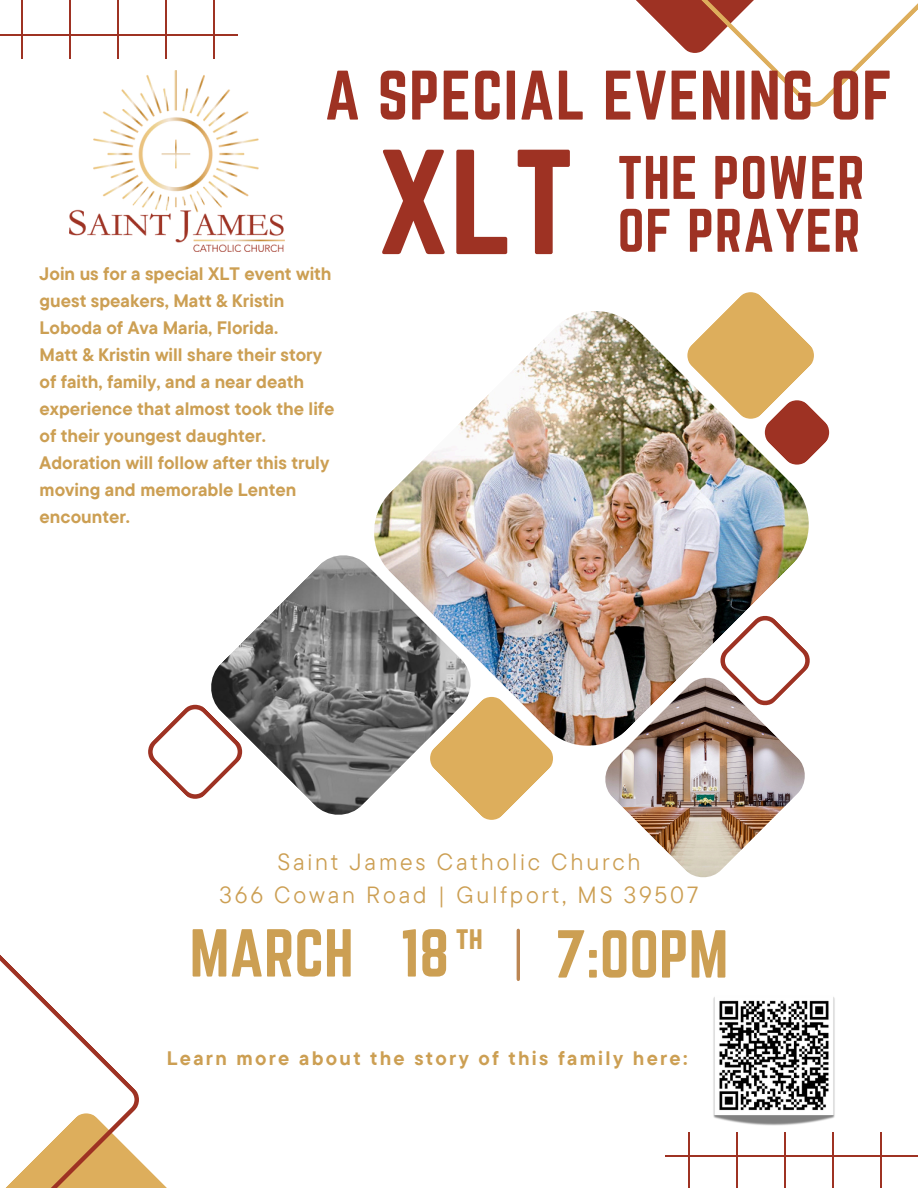
<style>
.page{position:relative;width:918px;height:1188px;background:#fff}
.page>*{position:absolute;margin:0;border:0;box-sizing:border-box;transform-origin:0 0}
.t1{font:130.5px "Norwester";color:#9e3223}
.t2{font:61.2px "Norwester";letter-spacing:.015em;color:#9e3223}
.t3{font:59.25px "Norwester";color:#cc9f53}
.t4{font:53.7px/52.8px "Norwester";letter-spacing:.015em;color:#9e3223}
.t5{font:28.2px "Norwester";color:#cc9f53}
.t6{font:23.4px/32.7px "TT Commons Pro";letter-spacing:.12em;color:#cc9f53;text-align:center}
.t7{font:700 19.5px "TT Commons Pro";letter-spacing:.12em;color:#cc9f53}
.t8{font:700 18px/27px "TT Commons Pro";color:#cc9f53}
</style>
<div class="page">
<img style="left:374px;top:311px;width:435px;height:435px">
<img style="left:211px;top:552px;width:263px;height:263px">
<img style="left:603px;top:678px;width:204px;height:199px">
<svg style="left:430px;top:697px;width:123px;height:123px"></svg>
<svg style="left:148px;top:705px;width:94px;height:94px"></svg>
<svg style="left:636px;top:0;width:282px;height:107px"></svg>
<svg style="left:719px;top:614px;width:91px;height:93px"></svg>
<svg style="left:0;top:955px;width:167px;height:233px"></svg>
<svg style="left:687px;top:292px;width:142px;height:173px"></svg>
<hr style="left:213px;top:0;width:1px;height:59px;background:#9e3223">
<hr style="left:165px;top:0;width:1px;height:59px;background:#9e3223">
<hr style="left:117px;top:0;width:1px;height:59px;background:#9e3223">
<hr style="left:69px;top:0;width:1px;height:59px;background:#9e3223">
<hr style="left:21px;top:0;width:1px;height:59px;background:#9e3223">
<hr style="left:0;top:35px;width:238px;height:1px;background:#9e3223">
<hr style="left:880px;top:1132px;width:2px;height:56px;background:#9e3223">
<hr style="left:832px;top:1132px;width:1px;height:56px;background:#9e3223">
<hr style="left:784px;top:1132px;width:2px;height:56px;background:#9e3223">
<hr style="left:736px;top:1132px;width:1px;height:56px;background:#9e3223">
<hr style="left:688px;top:1132px;width:1px;height:56px;background:#9e3223">
<hr style="left:665px;top:1156px;width:253px;height:1px;background:#9e3223">
<img style="left:70px;top:71px;width:215px;height:181px">
<img style="left:713px;top:997px;width:122px;height:129px">
<hr style="left:517px;top:930px;width:3px;height:49px;background:#bc8653">
<p class="t2" style="left:325px;top:58px;width:570px">A SPECIAL EVENING OF</p>
<p class="t1" style="left:380px;top:124px;width:196px">XLT</p>
<h4 class="t4" style="left:618px;top:151px;width:248px">THE POWER<br>OF PRAYER</h4>
<h3 class="t8" style="left:40px;top:260px;width:296px">Join us for a special XLT event with guest speakers, Matt &amp; Kristin<br>Loboda of Ava Maria, Florida.<br>Matt &amp; Kristin will share their story of faith, family, and a near death experience that almost took the life of their youngest daughter.<br>Adoration will follow after this truly moving and memorable Lenten encounter.</h3>
<p class="t6" style="left:220px;top:845px;width:480px">Saint James Catholic Church<br>366 Cowan Road | Gulfport, MS 39507</p>
<p class="t3" style="left:190px;top:917px;width:166px">MARCH</p>
<h5 class="t3" style="left:400px;top:917px;width:51px">18</h5>
<h2 class="t5" style="left:456px;top:920px;width:29px">th</h2>
<p class="t3" style="left:555px;top:918px;width:175px">7:00PM</p>
<h1 class="t7" style="left:167px;top:1045px;width:522px">Learn more about the story of this family here:</h1>
</div>
